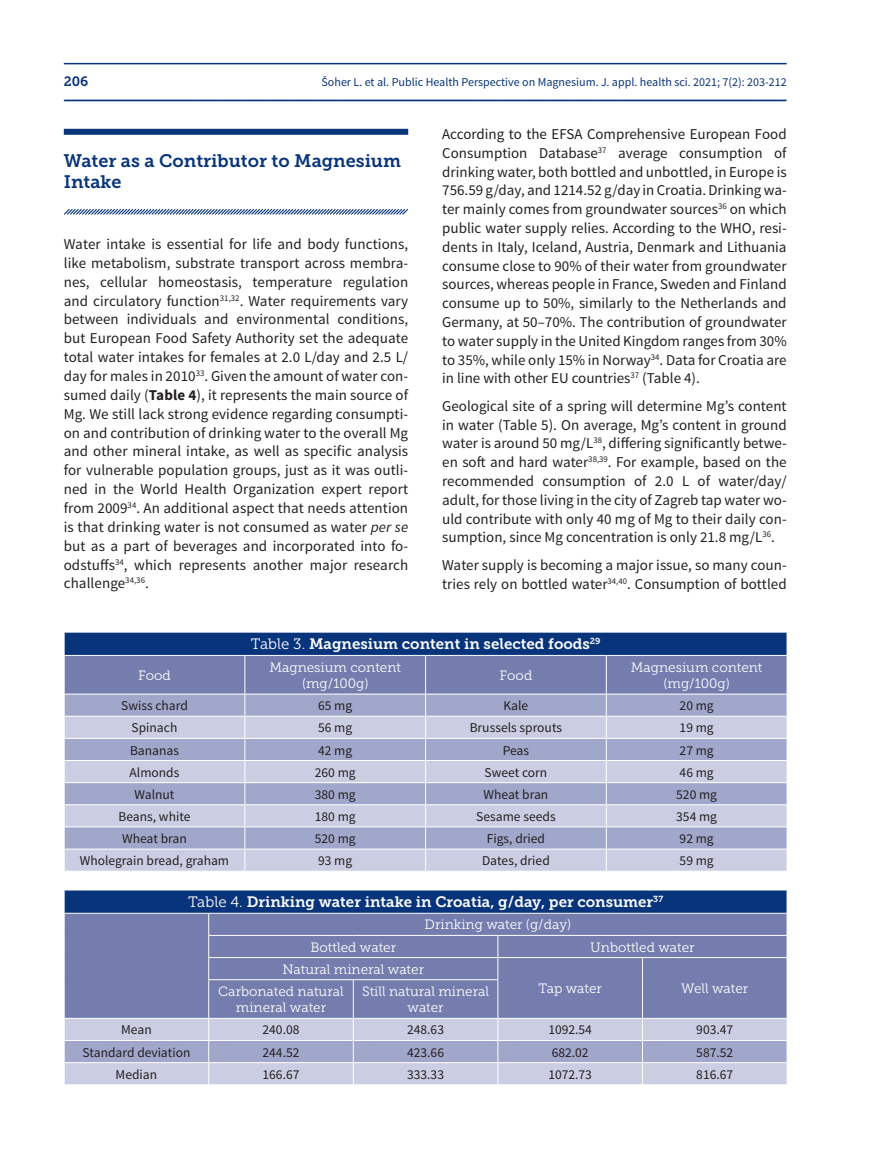
<style>
.page{position:relative;width:893px;height:1149px;background:#fff}
.page>*{position:absolute;margin:0;border:0;box-sizing:border-box;transform-origin:0 0}
.a{font:18px/20.9px "Museo Slab 700";color:#08347b}
.text{font:15px/18.8px "Source Sans Pro";color:#231f20;text-align:justify}
.tablica_naslov{font:15px "Museo Slab 700";color:#fff}
.tablica{font:13.5px "Source Sans Pro";color:#231f20}
.tablica-podnaslov{font:13.5px/16.5px "Museo Slab 300";color:#fff;text-align:center}
.t1{font:13.5px "Museo Slab 700";color:#08347b}
.t2{font:12px "Source Sans Pro";color:#08347b}
.s1{font-weight:700}
.s2{font-style:italic}
.s3{font-family:"Museo Slab 300"}
</style>
<div class="page">
<hr style="left:64px;top:63px;width:723px;height:1px;background:#08347b">
<svg style="left:63px;top:99px;width:724px;height:2px"></svg>
<div style="left:64px;top:129px;width:344px;height:6px;background:#08347b"></div>
<svg style="left:64px;top:209px;width:345px;height:6px;background:#8fa3c3"></svg>
<svg style="left:64px;top:632px;width:723px;height:238px;background:#9ea7c9"></svg>
<div style="left:64px;top:889px;width:723px;height:24px;background:#08347b"></div>
<div style="left:65px;top:913px;width:722px;height:104px;background:#747dae"></div>
<hr style="left:64px;top:889px;width:145px;height:1px;background:#fff">
<hr style="left:209px;top:889px;width:144px;height:1px;background:#fff">
<hr style="left:353px;top:889px;width:145px;height:1px;background:#fff">
<hr style="left:498px;top:889px;width:144px;height:1px;background:#fff">
<hr style="left:642px;top:889px;width:145px;height:1px;background:#fff">
<hr style="left:64px;top:912px;width:145px;height:1px;background:#fff">
<svg style="left:64px;top:890px;width:1px;height:89px"></svg>
<hr style="left:209px;top:912px;width:144px;height:1px;background:#fff">
<hr style="left:353px;top:912px;width:145px;height:1px;background:#fff">
<hr style="left:498px;top:912px;width:144px;height:1px;background:#fff">
<hr style="left:642px;top:912px;width:145px;height:1px;background:#fff">
<hr style="left:208px;top:934px;width:145px;height:1px;background:#fff">
<hr style="left:353px;top:934px;width:145px;height:1px;background:#fff">
<hr style="left:498px;top:934px;width:144px;height:1px;background:#fff">
<hr style="left:642px;top:934px;width:145px;height:1px;background:#fff">
<hr style="left:208px;top:956px;width:145px;height:1px;background:#fff">
<svg style="left:208px;top:913px;width:1px;height:66px"></svg>
<hr style="left:353px;top:956px;width:145px;height:1px;background:#fff">
<hr style="left:498px;top:956px;width:144px;height:1px;background:#fff">
<svg style="left:497px;top:935px;width:1px;height:44px"></svg>
<hr style="left:642px;top:956px;width:145px;height:1px;background:#fff">
<svg style="left:642px;top:957px;width:1px;height:22px"></svg>
<hr style="left:642px;top:979px;width:1px;height:38px;background:#fff">
<hr style="left:208px;top:979px;width:145px;height:1px;background:#fff">
<hr style="left:208px;top:979px;width:1px;height:38px;background:#fff">
<hr style="left:353px;top:979px;width:145px;height:1px;background:#fff">
<hr style="left:353px;top:979px;width:1px;height:38px;background:#fff">
<hr style="left:497px;top:979px;width:1px;height:38px;background:#fff">
<svg style="left:64px;top:1018px;width:723px;height:66px;background:#c0c4dc"></svg>
<p class="t1" style="left:64px;top:73px;width:26px">206</p>
<p class="t2" style="left:322px;top:74px;width:467px">Šoher L. et al. Public Health Perspective on Magnesium. J. appl. health sci. 2021; 7(2): 203-212</p>
<p class="text" style="left:442px;top:125px;width:346px">According to the EFSA Comprehensive European Food Consumption Database<sup>37</sup> average consumption of drinking water, both bottled and unbottled, in Europe is 756.59 g/day, and 1214.52 g/day in Croatia. Drinking wa&shy;ter mainly comes from groundwater sources<sup>36</sup> on which public water supply relies. According to the WHO, resi&shy;dents in Italy, Iceland, Austria, Denmark and Lithuania consume close to 90% of their water from groundwater sources, whereas people in France, Sweden and Finland consume up to 50%, similarly to the Netherlands and Germany, at 50–70%. The contribution of groundwater to water supply in the United Kingdom ranges from 30% to 35%, while only 15% in Norway<sup>34</sup>. Data for Croatia are in line with other EU countries<sup>37</sup> (Table 4).</p>
<p class="text" style="left:442px;top:396px;width:346px">Geological site of a spring will determine Mg’s content in water (Table 5). On average, Mg’s content in ground water is around 50 mg/L<sup>38</sup>, differing significantly betwe&shy;en soft and hard water<sup>38,39</sup>. For example, based on the recommended consumption of 2.0 L of water/day/ adult, for those living in the city of Zagreb tap water wo&shy;uld contribute with only 40 mg of Mg to their daily con&shy;sumption, since Mg concentration is only 21.8 mg/L<sup>36</sup>.</p>
<p class="text" style="left:442px;top:555px;width:346px">Water supply is becoming a major issue, so many coun&shy;tries rely on bottled water<sup>34,40</sup>. Consumption of bottled</p>
<p class="a" style="left:64px;top:150px;width:339px">Water as a Contributor to Magnesium<br>Intake</p>
<p class="text" style="left:64px;top:235px;width:346px">Water intake is essential for life and body functions, like metabolism, substrate transport across membra&shy;nes, cellular homeostasis, temperature regulation and circulatory function<sup>31,32</sup>. Water requirements vary between individuals and environmental conditions, but European Food Safety Authority set the adequate total water intakes for females at 2.0 L/day and 2.5 L/ day for males in 2010<sup>33</sup>. Given the amount of water con&shy;sumed daily (<span class="s1">Table 4</span>), it represents the main source of Mg. We still lack strong evidence regarding consumpti&shy;on and contribution of drinking water to the overall Mg and other mineral intake, as well as specific analysis for vulnerable population groups, just as it was outli&shy;ned in the World Health Organization expert report from 2009<sup>34</sup>. An additional aspect that needs attention is that drinking water is not consumed as water <span class="s2">per se </span>but as a part of beverages and incorporated into fo&shy;odstuffs<sup>34</sup>, which represents another major research challenge<sup>34,36</sup>.</p>
<p class="tablica_naslov" style="left:251px;top:635px;width:351px"><span class="s3">Table 3.</span> Magnesium content in selected foods<sup>29</sup></p>
<p class="tablica-podnaslov" style="left:138px;top:666px;width:34px">Food</p>
<p class="tablica-podnaslov" style="left:269px;top:658px;width:133px">Magnesium content (mg/100g)</p>
<p class="tablica-podnaslov" style="left:500px;top:666px;width:34px">Food</p>
<p class="tablica-podnaslov" style="left:631px;top:658px;width:133px">Magnesium content (mg/100g)</p>
<p class="tablica" style="left:121px;top:697px;width:68px">Swiss chard</p>
<p class="tablica" style="left:318px;top:697px;width:36px">65 mg</p>
<p class="tablica" style="left:504px;top:697px;width:26px">Kale</p>
<p class="tablica" style="left:680px;top:697px;width:36px">20 mg</p>
<p class="tablica" style="left:132px;top:719px;width:47px">Spinach</p>
<p class="tablica" style="left:318px;top:719px;width:36px">56 mg</p>
<p class="tablica" style="left:470px;top:719px;width:94px">Brussels sprouts</p>
<p class="tablica" style="left:680px;top:719px;width:36px">19 mg</p>
<p class="tablica" style="left:130px;top:741px;width:51px">Bananas</p>
<p class="tablica" style="left:318px;top:741px;width:36px">42 mg</p>
<p class="tablica" style="left:503px;top:741px;width:28px">Peas</p>
<p class="tablica" style="left:680px;top:741px;width:36px">27 mg</p>
<p class="tablica" style="left:130px;top:763px;width:51px">Almonds</p>
<p class="tablica" style="left:315px;top:763px;width:42px">260 mg</p>
<p class="tablica" style="left:485px;top:763px;width:64px">Sweet corn</p>
<p class="tablica" style="left:680px;top:763px;width:36px">46 mg</p>
<p class="tablica" style="left:135px;top:785px;width:41px">Walnut</p>
<p class="tablica" style="left:315px;top:785px;width:42px">380 mg</p>
<p class="tablica" style="left:484px;top:785px;width:66px">Wheat bran</p>
<p class="tablica" style="left:676px;top:785px;width:42px">520 mg</p>
<p class="tablica" style="left:119px;top:807px;width:73px">Beans, white</p>
<p class="tablica" style="left:315px;top:807px;width:42px">180 mg</p>
<p class="tablica" style="left:476px;top:807px;width:81px">Sesame seeds</p>
<p class="tablica" style="left:676px;top:807px;width:42px">354 mg</p>
<p class="tablica" style="left:122px;top:830px;width:66px">Wheat bran</p>
<p class="tablica" style="left:315px;top:830px;width:42px">520 mg</p>
<p class="tablica" style="left:487px;top:830px;width:60px">Figs, dried</p>
<p class="tablica" style="left:680px;top:830px;width:36px">92 mg</p>
<p class="tablica" style="left:80px;top:852px;width:151px">Wholegrain bread, graham</p>
<p class="tablica" style="left:318px;top:852px;width:36px">93 mg</p>
<p class="tablica" style="left:482px;top:852px;width:69px">Dates, dried</p>
<p class="tablica" style="left:680px;top:852px;width:36px">59 mg</p>
<p class="tablica_naslov" style="left:188px;top:893px;width:477px"><span class="s3">Table 4.</span> Drinking water intake in Croatia, g/day, per consumer<sup>37</sup></p>
<p class="tablica-podnaslov" style="left:425px;top:916px;width:148px">Drinking water (g/day)</p>
<p class="tablica-podnaslov" style="left:310px;top:938px;width:87px">Bottled water</p>
<p class="tablica-podnaslov" style="left:590px;top:938px;width:106px">Unbottled water</p>
<p class="tablica-podnaslov" style="left:283px;top:960px;width:143px">Natural mineral water</p>
<p class="tablica-podnaslov" style="left:218px;top:982px;width:127px">Carbonated natural</p>
<p class="tablica-podnaslov" style="left:538px;top:979px;width:65px">Tap water</p>
<p class="tablica-podnaslov" style="left:681px;top:979px;width:69px">Well water</p>
<p class="tablica-podnaslov" style="left:236px;top:999px;width:92px">mineral water</p>
<p class="tablica-podnaslov" style="left:362px;top:982px;width:129px">Still natural mineral water</p>
<p class="tablica" style="left:121px;top:1021px;width:32px">Mean</p>
<p class="tablica" style="left:263px;top:1021px;width:38px">240.08</p>
<p class="tablica" style="left:407px;top:1021px;width:38px">248.63</p>
<p class="tablica" style="left:548px;top:1021px;width:45px">1092.54</p>
<p class="tablica" style="left:696px;top:1021px;width:38px">903.47</p>
<p class="tablica" style="left:82px;top:1043px;width:110px">Standard deviation</p>
<p class="tablica" style="left:263px;top:1043px;width:38px">244.52</p>
<p class="tablica" style="left:407px;top:1043px;width:38px">423.66</p>
<p class="tablica" style="left:552px;top:1043px;width:38px">682.02</p>
<p class="tablica" style="left:696px;top:1043px;width:38px">587.52</p>
<p class="tablica" style="left:116px;top:1065px;width:43px">Median</p>
<p class="tablica" style="left:263px;top:1065px;width:38px">166.67</p>
<p class="tablica" style="left:407px;top:1065px;width:38px">333.33</p>
<p class="tablica" style="left:548px;top:1065px;width:45px">1072.73</p>
<p class="tablica" style="left:696px;top:1065px;width:38px">816.67</p>
</div>
